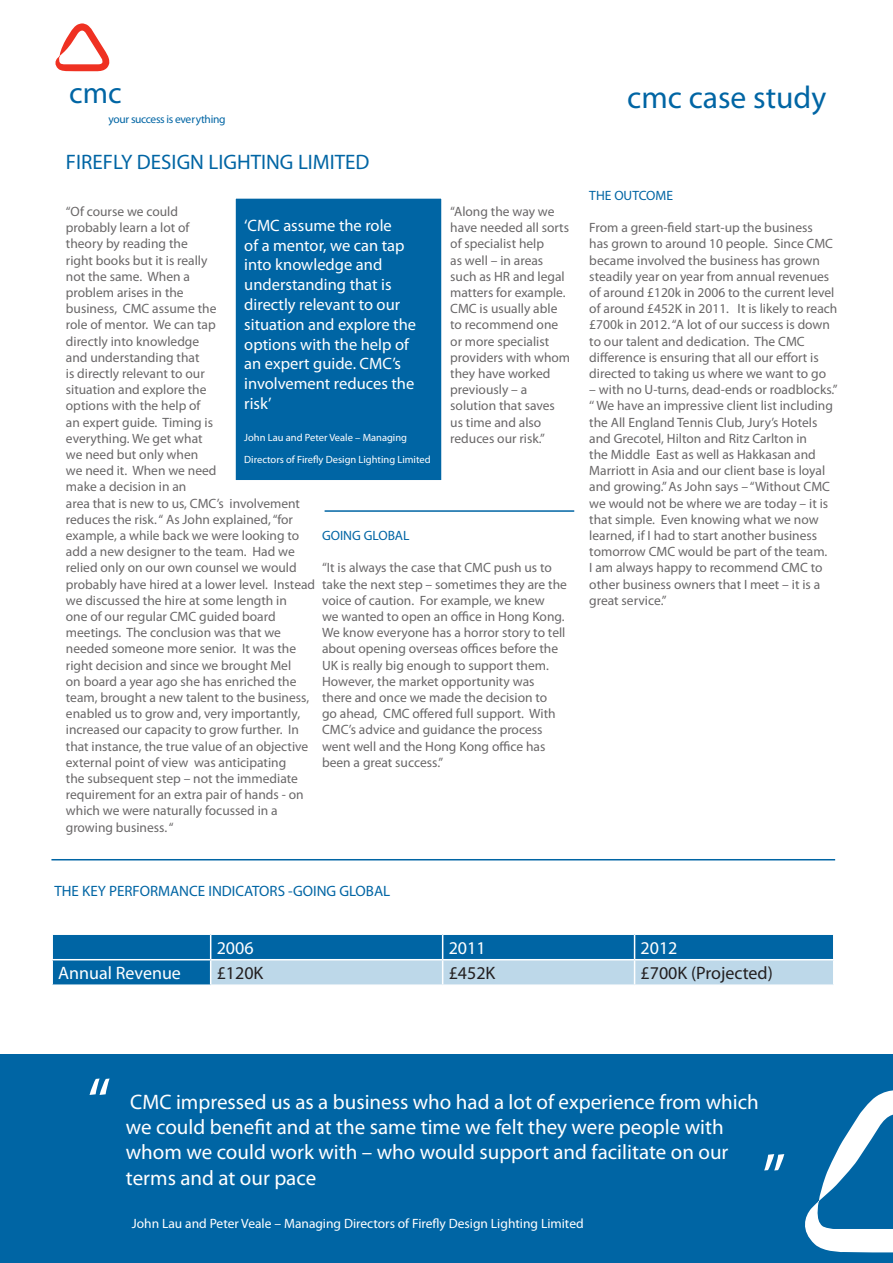
<style>
.page{position:relative;width:893px;height:1263px;background:#fff}
.page>*{position:absolute;margin:0;border:0;box-sizing:border-box;transform-origin:0 0}
.t1{font:67.5px "Myriad Pro";color:#fff}
.t2{font:31.65px "Myriad Pro";color:#0065a4}
.t3{font:30.3px "Myriad Pro";color:#0065a4}
.t4{font:21px/25.2px "Myriad Pro";color:#fff}
.t5{font:21px "Myriad Pro";color:#0065a4}
.t6{font:18px "Myriad Pro";color:#231f20}
.t7{font:18px "Myriad Pro";color:#fff}
.t8{font:16.5px/19.8px "Myriad Pro";color:#fff}
.t9{font:15px "Myriad Pro";color:#0065a4}
.t10{font:13.5px/16.2px "Myriad Pro";color:#696768}
.t11{font:13.5px "Myriad Pro";color:#fff}
.t12{font:13.5px "Myriad Pro";color:#0065a4}
.t13{font:11.55px "Myriad Pro";letter-spacing:-.03em;color:#0065a4}
.t14{font:10.5px/21.6px "Myriad Pro";color:#fff}
</style>
<div class="page">
<div style="left:0;top:1054px;width:893px;height:209px;background:#0065a4"></div>
<svg style="left:805px;top:1090px;width:88px;height:163px"></svg>
<svg style="left:55px;top:23px;width:55px;height:48px"></svg>
<hr style="left:325px;top:510px;width:249px;height:2px;background:#0065a4">
<hr style="left:51px;top:859px;width:784px;height:1px;background:#0065a4">
<svg style="left:52px;top:934px;width:782px;height:51px;background:#5599c3"></svg>
<hr style="left:443px;top:959px;width:192px;height:1px;background:#fff">
<hr style="left:635px;top:959px;width:199px;height:1px;background:#fff">
<div style="left:231px;top:194px;width:215px;height:290px;background:#0065a4"></div>
<div style="left:227px;top:190px;width:223px;height:299px;border:9px solid #fff"></div>
<p class="t3" style="left:69px;top:74px;width:54px">cmc</p>
<p class="t13" style="left:109px;top:112px;width:118px">your success is everything</p>
<p class="t5" style="left:66px;top:149px;width:305px">FIREFLY DESIGN LIGHTING LIMITED</p>
<p class="t10" style="left:66px;top:203px;width:251px">‘‘Of course we could<br>probably learn a lot of<br>theory by reading the<br>right books but it is really<br>not the same. When a<br>problem arises in the<br>business, CMC assume the<br>role of mentor. We can tap<br>directly into knowledge<br>and understanding that<br>is directly relevant to our<br>situation and explore the<br>options with the help of<br>an expert guide. Timing is<br>everything. We get what<br>we need but only when<br>we need it. When we need<br>make a decision in an<br>area that is new to us, CMC’s involvement reduces the risk. ‘‘ As John explained, “for example, a while back we were looking to add a new designer to the team. Had we relied only on our own counsel we would probably have hired at a lower level. Instead we discussed the hire at some length in<br>one of our regular CMC guided board meetings. The conclusion was that we needed someone more senior. It was the right decision and since we brought Mel<br>on board a year ago she has enriched the team, brought a new talent to the business, enabled us to grow and, very importantly, increased our capacity to grow further. In that instance, the true value of an objective external point of view was anticipating<br>the subsequent step – not the immediate requirement for an extra pair of hands - on which we were naturally focussed in a growing business. ‘‘</p>
<p class="t10" style="left:450px;top:203px;width:120px">‘‘Along the way we have needed all sorts of specialist help<br>as well – in areas such as HR and legal matters for example.<br>CMC is usually able to recommend one or more specialist</p>
<p class="t8" style="left:244px;top:215px;width:173px">‘CMC assume the role<br>of a mentor, we can tap into knowledge and understanding that is directly relevant to our situation and explore the options with the help of an expert guide. CMC’s involvement reduces the risk’</p>
<p class="t14" style="left:244px;top:427px;width:188px">John Lau and Peter Veale – Managing<br>Directors of Firefly Design Lighting Limited</p>
<p class="t10" style="left:450px;top:349px;width:121px">providers with whom they have worked previously – a solution that saves us time and also reduces our risk.’’</p>
<p class="t12" style="left:322px;top:527px;width:89px">GOING GLOBAL</p>
<p class="t10" style="left:322px;top:560px;width:246px">‘‘It is always the case that CMC push us to take the next step – sometimes they are the voice of caution. For example, we knew</p>
<p class="t10" style="left:322px;top:608px;width:245px">we wanted to open an office in Hong Kong.<br>We know everyone has a horror story to tell about opening overseas offices before the UK is really big enough to support them.<br>However, the market opportunity was there and once we made the decision to go ahead, CMC offered full support. With CMC’s advice and guidance the process went well and the Hong Kong office has been a great success.’’</p>
<p class="t2" style="left:627px;top:78px;width:201px">cmc case study</p>
<p class="t12" style="left:589px;top:187px;width:85px">THE OUTCOME</p>
<p class="t10" style="left:589px;top:219px;width:250px">From a green-field start-up the business<br>has grown to around 10 people. Since CMC became involved the business has grown steadily year on year from annual revenues of around £120k in 2006 to the current level of around £452K in 2011. It is likely to reach £700k in 2012. ‘‘A lot of our success is down to our talent and dedication. The CMC difference is ensuring that all our effort is directed to taking us where we want to go</p>
<p class="t10" style="left:589px;top:381px;width:250px">– with no U-turns, dead-ends or roadblocks.’’ ‘‘ We have an impressive client list including the All England Tennis Club, Jury’s Hotels and Grecotel, Hilton and Ritz Carlton in<br>the Middle East as well as Hakkasan and Marriott in Asia and our client base is loyal and growing.’’ As John says – “Without CMC we would not be where we are today – it is that simple. Even knowing what we now learned, if I had to start another business tomorrow CMC would be part of the team.<br>I am always happy to recommend CMC to other business owners that I meet – it is a great service.”</p>
<p class="t9" style="left:54px;top:882px;width:337px">THE KEY PERFORMANCE INDICATORS -GOING GLOBAL</p>
<p class="t7" style="left:217px;top:936px;width:38px">2006</p>
<p class="t7" style="left:449px;top:936px;width:38px">2011</p>
<p class="t7" style="left:641px;top:936px;width:38px">2012</p>
<p class="t7" style="left:58px;top:962px;width:124px">Annual Revenue</p>
<p class="t6" style="left:217px;top:962px;width:48px">£120K</p>
<p class="t6" style="left:449px;top:962px;width:48px">£452K</p>
<p class="t6" style="left:641px;top:962px;width:134px">£700K (Projected)</p>
<p class="t1" style="left:87px;top:1061px;width:25px">“</p>
<p class="t4" style="left:126px;top:1089px;width:635px">CMC impressed us as a business who had a lot of experience from which we could benefit and at the same time we felt they were people with whom we could work with – who would support and facilitate on our terms and at our pace</p>
<p class="t11" style="left:132px;top:1215px;width:453px">John Lau and Peter Veale – Managing Directors of Firefly Design Lighting Limited</p>
<p class="t1" style="left:787px;top:1188px;width:26px;rotate:-180deg">‘‘</p>
</div>
